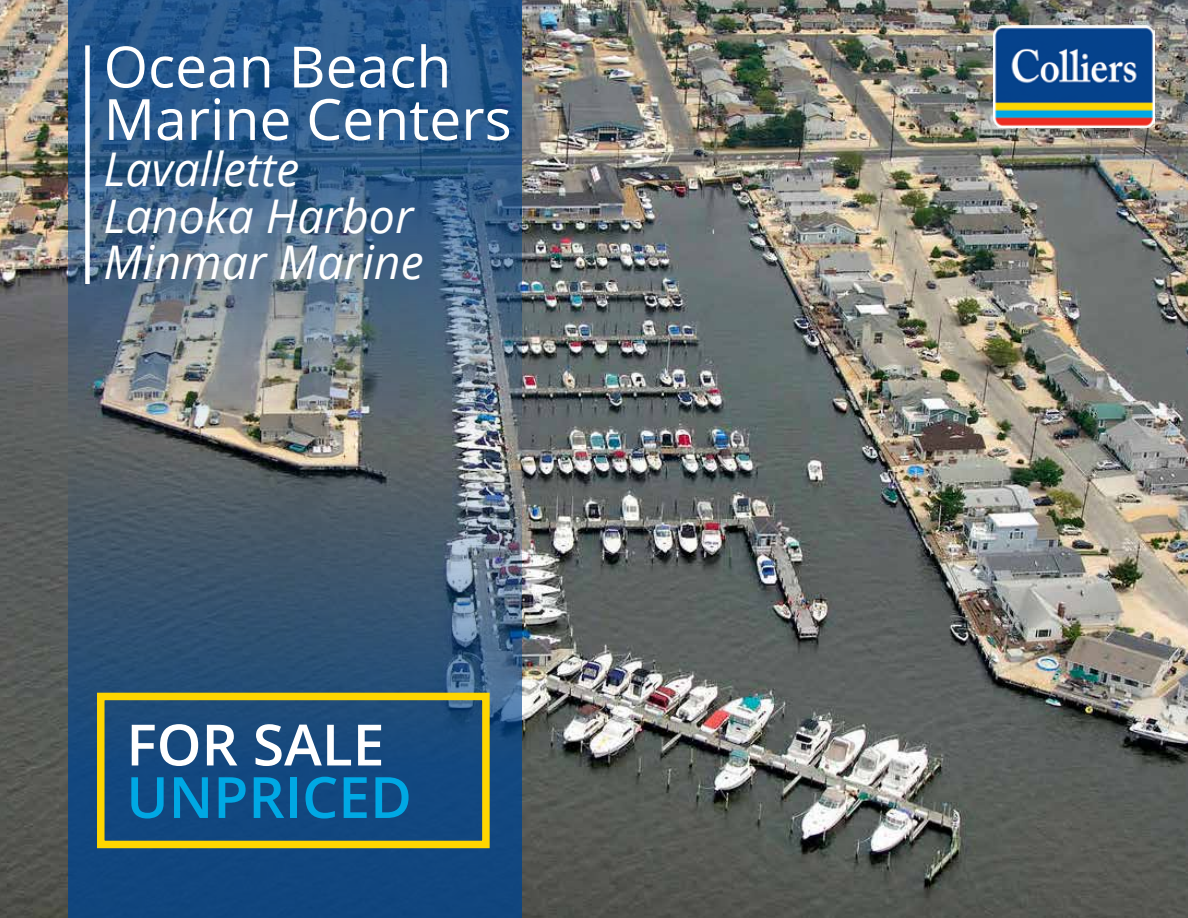
<style>
.page{position:relative;width:1188px;height:918px;background:#fff}
.page>*{position:absolute;margin:0;border:0;box-sizing:border-box;transform-origin:0 0}
.t1{font:57px/52.5px "Open Sans";color:#fff}
.t2{font:600 57px "Open Sans";color:#00a8e4}
.t3{font:600 57px "Open Sans";color:#fff}
.t4{font:italic 46.5px/46.5px "Open Sans";color:#fff}
</style>
<div class="page">
<img style="left:0;top:0;width:1188px;height:918px">
<img style="left:68px;top:0;width:454px;height:918px">
<img style="left:994px;top:25px;width:160px;height:103px">
<div style="left:85px;top:45px;width:5px;height:239px;background:#fff"></div>
<div style="left:97px;top:693px;width:393px;height:155px;border:8px solid #ffd600"></div>
<p class="t1" style="left:104px;top:39px;width:410px">Ocean Beach<br>Marine Centers</p>
<p class="t4" style="left:104px;top:145px;width:322px">Lavallette<br>Lanoka Harbor<br>Minmar Marine</p>
<p class="t3" style="left:126px;top:706px;width:260px">FOR SALE</p>
<p class="t2" style="left:126px;top:758px;width:287px">UNPRICED</p>
</div>
